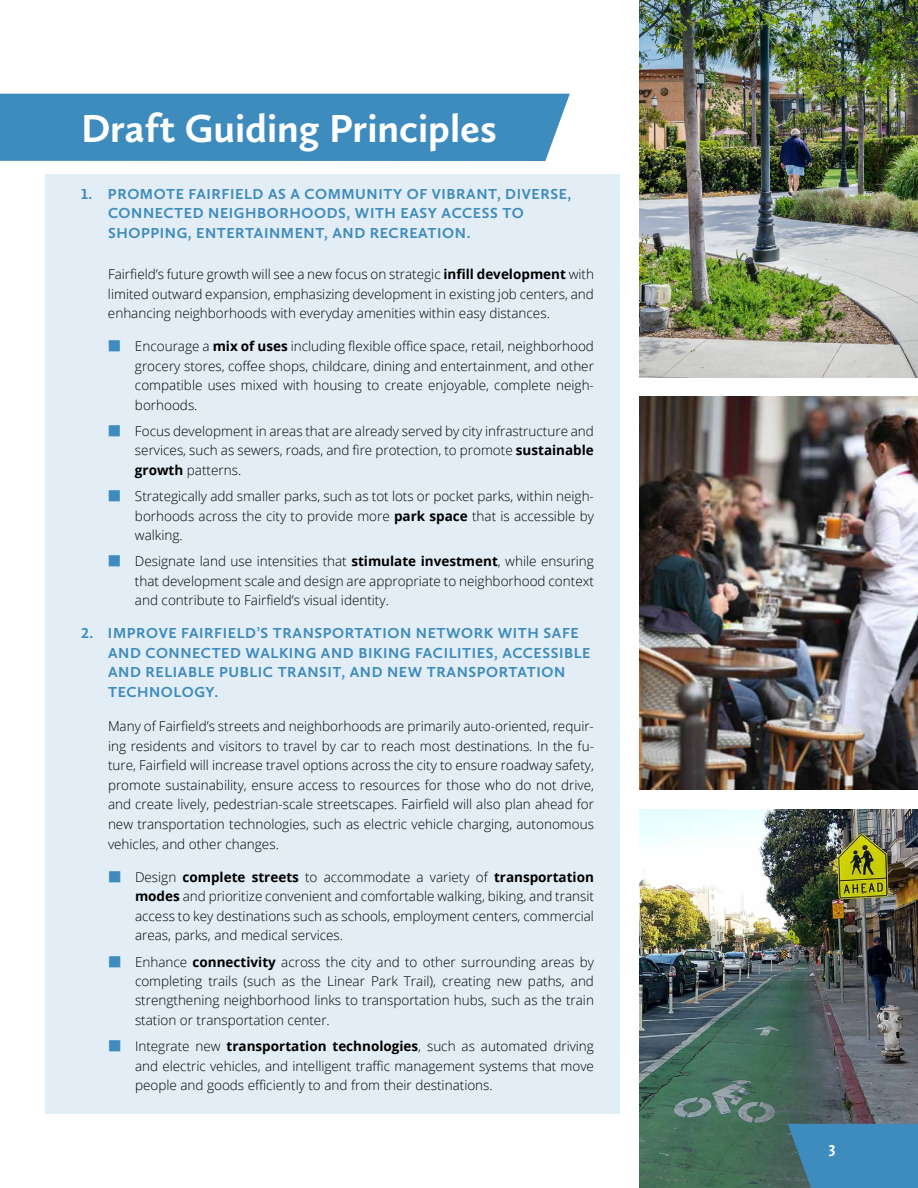
<style>
.page{position:relative;width:918px;height:1188px;background:#fff}
.page>*{position:absolute;margin:0;border:0;box-sizing:border-box;transform-origin:0 0}
.t1{font:700 40.5px "Calluna Sans";color:#fff}
.t2{font:700 16.5px "Calluna Sans";color:#fff}
.t3{font:700 15px/19.5px "Calluna Sans";letter-spacing:.04em;color:#3e8bbd}
.t4{font:300 13.5px/19.5px "Open Sans";color:#000;text-align:justify}
.s1{font-weight:700}
.s2{font-family:"Adobe Ming Std";color:#3e8bbd}
</style>
<div class="page">
<img style="left:639px;top:0;width:279px;height:377px">
<img style="left:639px;top:397px;width:279px;height:393px">
<img style="left:639px;top:809px;width:279px;height:379px">
<svg style="left:788px;top:1124px;width:130px;height:64px;background:#3e87b3"></svg>
<div style="left:0;top:94px;width:570px;height:67px;background:#3e8bbd"></div>
<div style="left:45px;top:174px;width:575px;height:939px;background:#e2edf5"></div>
<h1 class="t1" style="left:81px;top:103px;width:417px">Draft Guiding Principles</h1>
<p class="t3" style="left:108px;top:184px;width:465px;text-indent:-27px">1. PROMOTE FAIRFIELD AS A COMMUNITY OF VIBRANT, DIVERSE,<br>CONNECTED NEIGHBORHOODS, WITH EASY ACCESS TO<br>SHOPPING, ENTERTAINMENT, AND RECREATION.</p>
<p class="t4" style="left:108px;top:264px;width:488px">Fairfield’s future growth will see a new focus on strategic <span class="s1">infill development</span> with limited outward expansion, emphasizing development in existing job centers, and enhancing neighborhoods with everyday amenities within easy distances.</p>
<p class="t4" style="left:135px;top:336px;width:461px;text-indent:-27px"><span class="s2">■</span> Encourage a <span class="s1">mix of uses</span> including flexible office space, retail, neighborhood grocery stores, coffee shops, childcare, dining and entertainment, and other compatible uses mixed with housing to create enjoyable, complete neigh&shy;borhoods.</p>
<p class="t4" style="left:135px;top:421px;width:461px;text-indent:-27px"><span class="s2">■</span> Focus development in areas that are already served by city infrastructure and services, such as sewers, roads, and fire protection, to promote <span class="s1">sustainable growth</span> patterns.</p>
<p class="t4" style="left:135px;top:486px;width:461px;text-indent:-27px"><span class="s2">■</span> Strategically add smaller parks, such as tot lots or pocket parks, within neigh&shy;borhoods across the city to provide more <span class="s1">park space</span> that is accessible by walking.</p>
<p class="t4" style="left:135px;top:551px;width:461px;text-indent:-27px"><span class="s2">■</span> Designate land use intensities that <span class="s1">stimulate investment</span>, while ensuring that development scale and design are appropriate to neighborhood context and contribute to Fairfield’s visual identity.</p>
<p class="t3" style="left:108px;top:623px;width:484px;text-indent:-27px">2. IMPROVE FAIRFIELD’S TRANSPORTATION NETWORK WITH SAFE AND CONNECTED WALKING AND BIKING FACILITIES, ACCESSIBLE AND RELIABLE PUBLIC TRANSIT, AND NEW TRANSPORTATION TECHNOLOGY.</p>
<p class="t4" style="left:108px;top:716px;width:488px">Many of Fairfield’s streets and neighborhoods are primarily auto-oriented, requir&shy;ing residents and visitors to travel by car to reach most destinations. In the fu&shy;ture, Fairfield will increase travel options across the city to ensure roadway safety, promote sustainability, ensure access to resources for those who do not drive, and create lively, pedestrian-scale streetscapes. Fairfield will also plan ahead for new transportation technologies, such as electric vehicle charging, autonomous vehicles, and other changes.</p>
<p class="t4" style="left:135px;top:867px;width:461px;text-indent:-27px"><span class="s2">■</span> Design <span class="s1">complete streets</span> to accommodate a variety of <span class="s1">transportation modes</span> and prioritize convenient and comfortable walking, biking, and transit access to key destinations such as schools, employment centers, commercial areas, parks, and medical services.</p>
<p class="t4" style="left:135px;top:951px;width:461px;text-indent:-27px"><span class="s2">■</span> Enhance <span class="s1">connectivity</span> across the city and to other surrounding areas by completing trails (such as the Linear Park Trail), creating new paths, and strengthening neighborhood links to transportation hubs, such as the train station or transportation center.</p>
<p class="t4" style="left:135px;top:1036px;width:461px;text-indent:-27px"><span class="s2">■</span> Integrate new <span class="s1">transportation technologies</span>, such as automated driving and electric vehicles, and intelligent traffic management systems that move people and goods efficiently to and from their destinations.</p>
<p class="t2" style="left:829px;top:1138px;width:8px">3</p>
</div>
